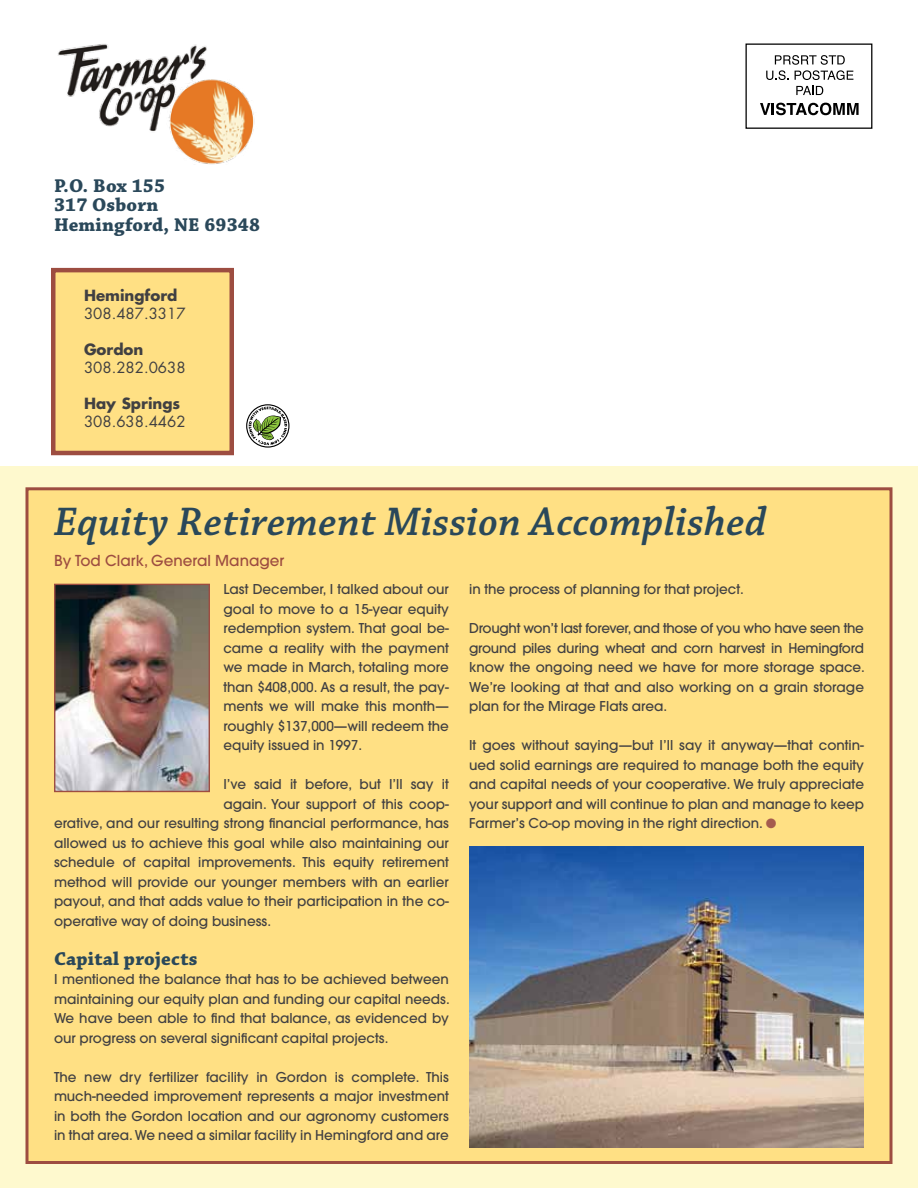
<style>
.page{position:relative;width:918px;height:1188px;background:#fff}
.page>*{position:absolute;margin:0;border:0;box-sizing:border-box;transform-origin:0 0}
.t1{font:italic 600 42px "Chaparral Pro";letter-spacing:.01em;color:#2a485a}
.t2{font:700 19.5px/19.5px "Chaparral Pro";letter-spacing:.01em;color:#2a485a}
.t3{font:15px "Futura";color:#414042}
.t4{font:700 15px "Futura";color:#414042}
.t5{font:500 15px "Avant Garde";color:#9d4d41}
.t6{font:500 13.5px/19.5px "Avant Garde";color:#414042;text-align:justify}
.s1{color:#a55b4e}
</style>
<div class="page">
<div style="left:0;top:467px;width:918px;height:721px;background:#fef9ce"></div>
<div style="left:26px;top:487px;width:866px;height:677px;background:#ffe084;border:3px solid #9d4d41"></div>
<div style="left:746px;top:44px;width:126px;height:85px;background:#fff;border:1px solid #000"></div>
<svg style="left:766px;top:55px;width:87px;height:25px"></svg>
<svg style="left:796px;top:86px;width:27px;height:9px"></svg>
<svg style="left:760px;top:103px;width:99px;height:12px"></svg>
<svg style="left:247px;top:405px;width:42px;height:42px"></svg>
<div style="left:246px;top:404px;width:43px;height:44px;border:1px solid #000;border-radius:50%"></div>
<svg style="left:249px;top:407px;width:38px;height:38px"></svg>
<div style="left:51px;top:268px;width:183px;height:187px;background:#ffe084;border:4px solid #9d4d41"></div>
<img style="left:58px;top:44px;width:197px;height:121px">
<img style="left:56px;top:586px;width:152px;height:204px">
<div style="left:54px;top:584px;width:156px;height:208px;border:1px solid #9d4d41"></div>
<img style="left:469px;top:847px;width:395px;height:301px">
<h2 class="t2" style="left:54px;top:177px;width:208px">P.O. Box 155<br>317 Osborn<br>Hemingford, NE 69348</h2>
<p class="t4" style="left:84px;top:286px;width:95px">Hemingford</p>
<p class="t3" style="left:84px;top:304px;width:103px">308.487.3317</p>
<p class="t4" style="left:84px;top:340px;width:61px">Gordon</p>
<p class="t3" style="left:84px;top:358px;width:103px">308.282.0638</p>
<p class="t4" style="left:84px;top:394px;width:98px">Hay Springs</p>
<p class="t3" style="left:84px;top:412px;width:103px">308.638.4462</p>
<h1 class="t1" style="left:54px;top:498px;width:714px">Equity Retirement Mission Accomplished</h1>
<p class="t5" style="left:54px;top:552px;width:232px">By Tod Clark, General Manager</p>
<p class="t6" style="left:224px;top:580px;width:227px">Last December, I talked about our goal to move to a 15-year equity redemption system. That goal be&shy;came a reality with the payment we made in March, totaling more than $408,000. As a result, the pay&shy;ments we will make this month— roughly $137,000—will redeem the equity issued in 1997.</p>
<p class="t6" style="left:224px;top:775px;width:227px">I’ve said it before, but I’ll say it</p>
<p class="t6" style="left:224px;top:794px;width:227px">again. Your support of this coop-</p>
<p class="t6" style="left:54px;top:814px;width:396px">erative, and our resulting strong financial performance, has</p>
<p class="t6" style="left:54px;top:833px;width:396px">allowed us to achieve this goal while also maintaining our</p>
<p class="t6" style="left:54px;top:853px;width:396px">schedule of capital improvements. This equity retirement</p>
<p class="t6" style="left:54px;top:872px;width:396px">method will provide our younger members with an earlier</p>
<p class="t6" style="left:54px;top:892px;width:396px">payout, and that adds value to their participation in the co-</p>
<p class="t6" style="left:54px;top:911px;width:219px">operative way of doing business.</p>
<h2 class="t2" style="left:54px;top:950px;width:145px">Capital projects</h2>
<p class="t6" style="left:54px;top:970px;width:397px">I mentioned the balance that has to be achieved between maintaining our equity plan and funding our capital needs.<br>We have been able to find that balance, as evidenced by our progress on several significant capital projects.</p>
<p class="t6" style="left:54px;top:1067px;width:396px">The new dry fertilizer facility in Gordon is complete. This much-needed improvement represents a major investment in both the Gordon location and our agronomy customers in that area. We need a similar facility in Hemingford and are</p>
<p class="t6" style="left:469px;top:580px;width:276px">in the process of planning for that project.</p>
<p class="t6" style="left:469px;top:619px;width:397px">Drought won’t last forever, and those of you who have seen the ground piles during wheat and corn harvest in Hemingford know the ongoing need we have for more storage space.<br>We’re looking at that and also working on a grain storage plan for the Mirage Flats area.</p>
<p class="t6" style="left:469px;top:736px;width:396px">It goes without saying—but I’ll say it anyway—that contin&shy;ued solid earnings are required to manage both the equity and capital needs of your cooperative. We truly appreciate your support and will continue to plan and manage to keep Farmer’s Co-op moving in the right direction. <span class="s1">●</span></p>
</div>
